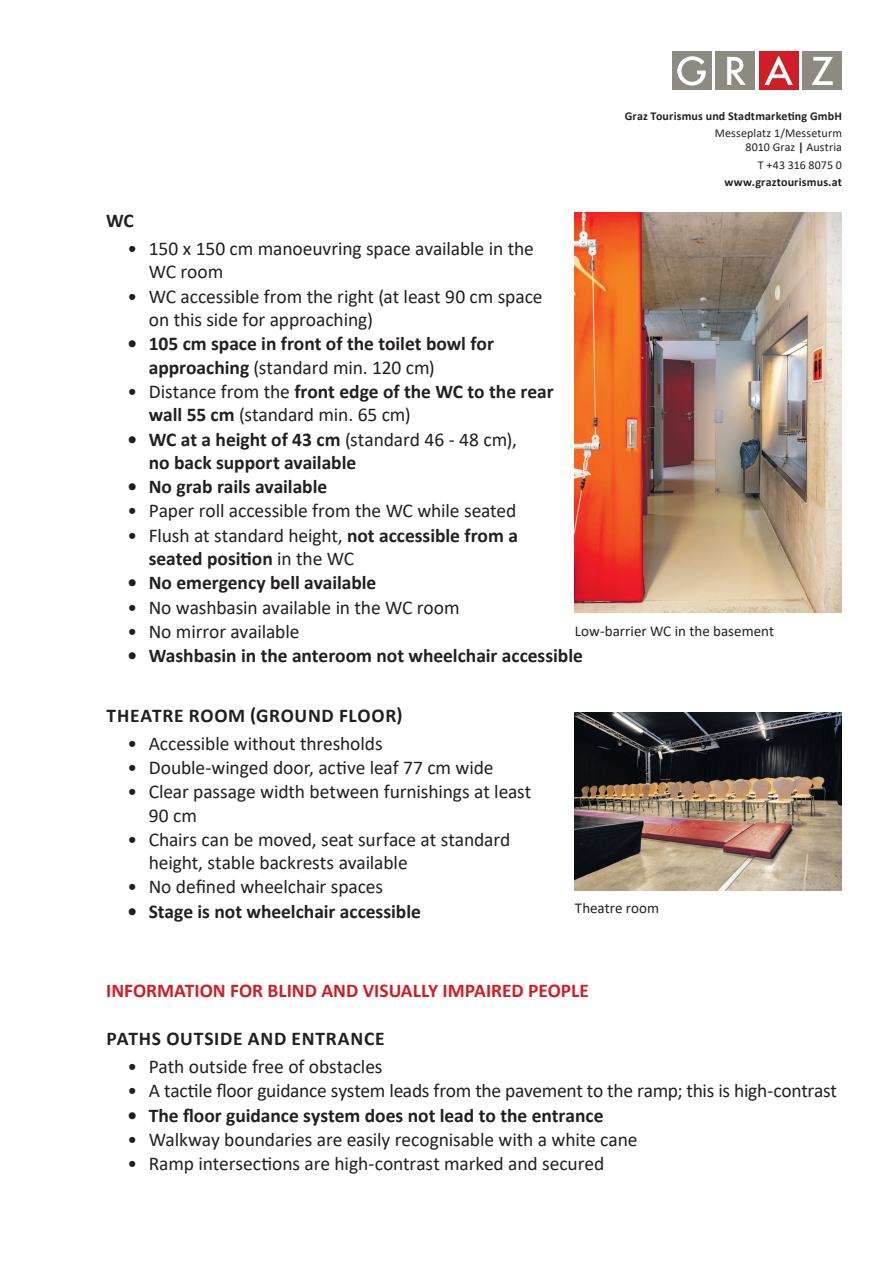
<style>
.page{position:relative;width:893px;height:1263px;background:#fff}
.page>*{position:absolute;margin:0;border:0;box-sizing:border-box;transform-origin:0 0}
.t1{font:19.5px/23.4px "Calibri";letter-spacing:-.005em;color:#231f20}
.t2{font:700 19.5px/23.4px "Calibri";color:#231f20}
.t3{font:700 19.5px "Calibri";letter-spacing:.04em;color:#231f20}
.t4{font:700 19.5px "Calibri";color:#d01e29}
.t5{font:15px "Calibri";letter-spacing:.005em;color:#231f20}
.t6{font:700 12px "Calibri";letter-spacing:.015em;color:#231f20}
.t7{font:12px/13.5px "Calibri";letter-spacing:.01em;color:#231f20;text-align:right}
.s1{font-weight:700}
.s2{font-weight:400}
</style>
<div class="page">
<div style="left:672px;top:51px;width:39px;height:39px;background:#8c8a81"></div>
<svg style="left:677px;top:56px;width:29px;height:30px"></svg>
<div style="left:715px;top:51px;width:40px;height:39px;background:#8c8a81"></div>
<svg style="left:727px;top:57px;width:19px;height:28px"></svg>
<div style="left:803px;top:51px;width:39px;height:39px;background:#8c8a81"></div>
<svg style="left:812px;top:57px;width:21px;height:28px"></svg>
<div style="left:759px;top:51px;width:39px;height:39px;background:#d01e29"></div>
<svg style="left:765px;top:56px;width:28px;height:29px"></svg>
<img style="left:575px;top:713px;width:267px;height:178px">
<img style="left:575px;top:213px;width:267px;height:399px">
<p class="t6" style="left:625px;top:107px;width:219px">Graz Tourismus und Stadtmarketing GmbH</p>
<p class="t7" style="left:715px;top:126px;width:129px">Messeplatz 1/Messeturm<br>8010 Graz <span class="s1">|</span> Austria</p>
<p class="t7" style="left:758px;top:158px;width:85px">T +43 316 8075 0</p>
<p class="t6" style="left:725px;top:174px;width:119px">www.graztourismus.at</p>
<p class="t2" style="left:106px;top:209px;width:29px">WC</p>
<p class="t1" style="left:149px;top:236px;width:387px;text-indent:-21px">• 150 x 150 cm manoeuvring space available in the<br>WC room</p>
<p class="t1" style="left:149px;top:284px;width:395px;text-indent:-21px">• WC accessible from the right (at least 90 cm space on this side for approaching)</p>
<p class="t2" style="left:149px;top:332px;width:347px;text-indent:-21px">• 105 cm space in front of the toilet bowl for approaching <span class="s2">(standard min. 120 cm)</span></p>
<p class="t1" style="left:149px;top:379px;width:406px;text-indent:-21px">• Distance from the <span class="s1">front edge of the WC to the rear wall 55 cm</span> (standard min. 65 cm)</p>
<p class="t2" style="left:149px;top:427px;width:370px;text-indent:-21px">• WC at a height of 43 cm <span class="s2">(standard 46 - 48 cm), </span>no back support available</p>
<p class="t2" style="left:128px;top:475px;width:201px">• No grab rails available</p>
<p class="t1" style="left:128px;top:499px;width:390px">• Paper roll accessible from the WC while seated</p>
<p class="t2" style="left:149px;top:523px;width:371px;text-indent:-21px"><span class="s2">• Flush at standard height,</span> not accessible from a seated position <span class="s2">in the WC</span></p>
<p class="t2" style="left:128px;top:571px;width:250px">• No emergency bell available</p>
<p class="t1" style="left:128px;top:595px;width:334px">• No washbasin available in the WC room</p>
<p class="t1" style="left:128px;top:619px;width:174px">• No mirror available</p>
<p class="t2" style="left:128px;top:644px;width:457px">• Washbasin in the anteroom not wheelchair accessible</p>
<p class="t5" style="left:575px;top:621px;width:201px">Low-barrier WC in the basement</p>
<p class="t3" style="left:107px;top:702px;width:297px">THEATRE ROOM (GROUND FLOOR)</p>
<p class="t1" style="left:128px;top:731px;width:257px">• Accessible without thresholds</p>
<p class="t1" style="left:128px;top:755px;width:368px">• Double-winged door, active leaf 77 cm wide</p>
<p class="t1" style="left:149px;top:779px;width:384px;text-indent:-21px">• Clear passage width between furnishings at least<br>90 cm</p>
<p class="t1" style="left:149px;top:827px;width:363px;text-indent:-21px">• Chairs can be moved, seat surface at standard height, stable backrests available</p>
<p class="t1" style="left:128px;top:875px;width:257px">• No defined wheelchair spaces</p>
<p class="t2" style="left:128px;top:899px;width:295px">• Stage is not wheelchair accessible</p>
<p class="t5" style="left:575px;top:898px;width:86px">Theatre room</p>
<p class="t4" style="left:106px;top:977px;width:484px">INFORMATION FOR BLIND AND VISUALLY IMPAIRED PEOPLE</p>
<p class="t3" style="left:107px;top:1025px;width:280px">PATHS OUTSIDE AND ENTRANCE</p>
<p class="t1" style="left:128px;top:1054px;width:256px">• Path outside free of obstacles</p>
<p class="t1" style="left:128px;top:1079px;width:711px">• A tactile floor guidance system leads from the pavement to the ramp; this is high-contrast</p>
<p class="t2" style="left:128px;top:1103px;width:477px">• The floor guidance system does not lead to the entrance</p>
<p class="t1" style="left:128px;top:1127px;width:512px">• Walkway boundaries are easily recognisable with a white cane</p>
<p class="t1" style="left:128px;top:1151px;width:478px">• Ramp intersections are high-contrast marked and secured</p>
</div>
